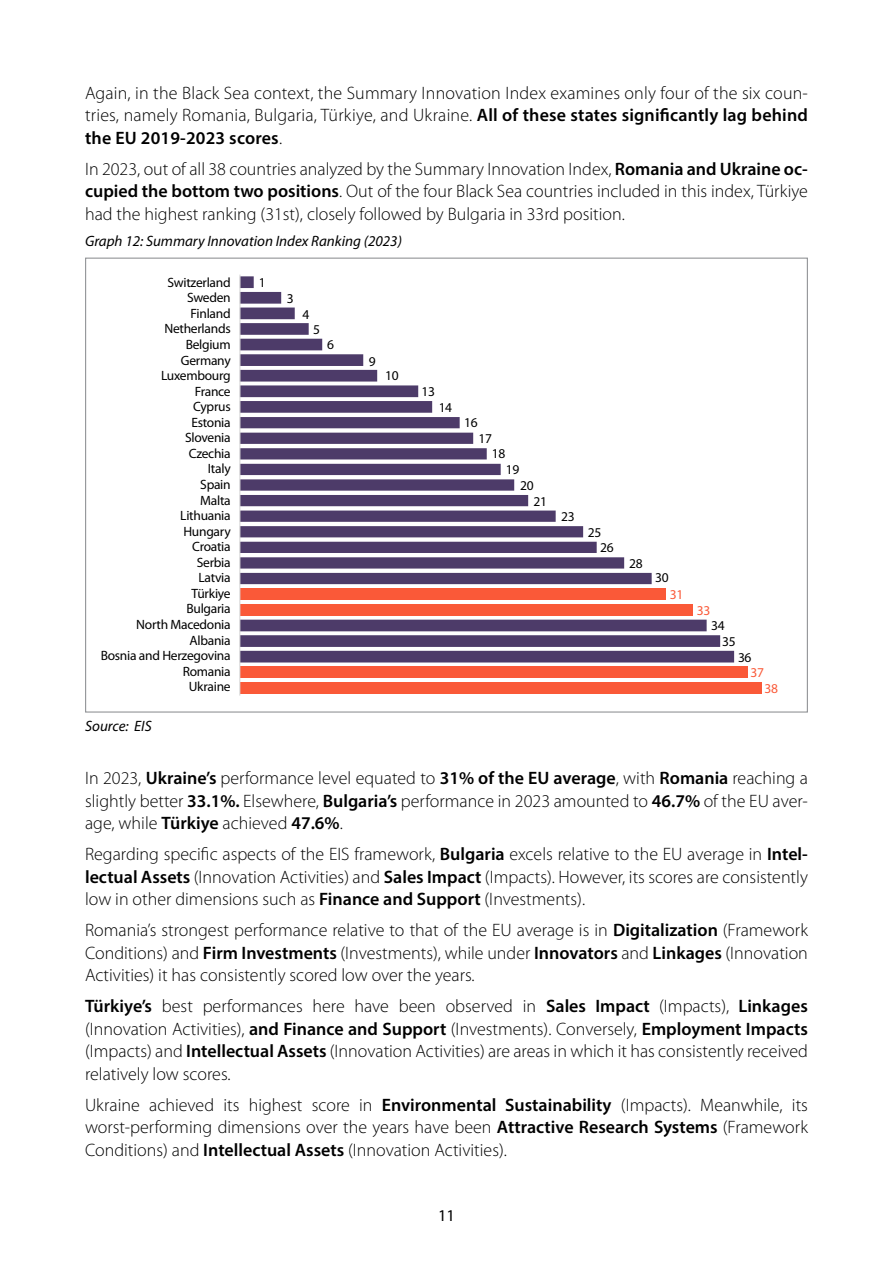
<style>
.page{position:relative;width:893px;height:1263px;background:#fff}
.page>*{position:absolute;margin:0;border:0;box-sizing:border-box;transform-origin:0 0}
.t1{font:300 18px/22.5px "Myriad Pro";color:#000;text-align:justify}
.t2{font:16.5px "Myriad Pro";color:#000}
.t3{font:italic 15px "Myriad Pro";color:#000}
.t4{font:13.5px/15.6px "Myriad Pro";letter-spacing:-.02em;color:#000}
.t5{font:13.5px "Myriad Pro";letter-spacing:-.02em;color:#fa5938}
.s1{font-weight:600}
</style>
<div class="page">
<div style="left:240px;top:682px;width:521px;height:11px;background:#fa5938"></div>
<div style="left:240px;top:666px;width:508px;height:12px;background:#fa5938"></div>
<svg style="left:241px;top:276px;width:493px;height:386px"></svg>
<hr style="left:239px;top:275px;width:2px;height:421px;background:#d9d9d9">
<p class="t1" style="left:85px;top:81px;width:724px">Again, in the Black Sea context, the Summary Innovation Index examines only four of the six coun&shy;tries, namely Romania, Bulgaria, Türkiye, and Ukraine. <span class="s1">All of these states significantly lag behind the EU 2019-2023 scores</span>.</p>
<p class="t1" style="left:85px;top:157px;width:724px">In 2023, out of all 38 countries analyzed by the Summary Innovation Index, <span class="s1">Romania and Ukraine oc&shy;cupied the bottom two positions</span>. Out of the four Black Sea countries included in this index, Türkiye had the highest ranking (31st), closely followed by Bulgaria in 33rd position.</p>
<p class="t3" style="left:85px;top:232px;width:318px">Graph 12: Summary Innovation Index Ranking (2023)</p>
<p class="t4" style="left:259px;top:274px;width:8px">1</p>
<p class="t4" style="left:287px;top:290px;width:8px">3</p>
<p class="t4" style="left:303px;top:306px;width:8px">4</p>
<p class="t4" style="left:313px;top:321px;width:8px">5</p>
<p class="t4" style="left:327px;top:337px;width:8px">6</p>
<p class="t4" style="left:369px;top:354px;width:8px">9</p>
<p class="t4" style="left:385px;top:367px;width:15px">10</p>
<p class="t4" style="left:422px;top:383px;width:15px">13</p>
<p class="t4" style="left:439px;top:399px;width:15px">14</p>
<p class="t4" style="left:464px;top:415px;width:15px">16</p>
<p class="t4" style="left:492px;top:430px;width:15px;text-indent:-13px">17<br>18</p>
<p class="t4" style="left:506px;top:462px;width:15px">19</p>
<p class="t4" style="left:533px;top:477px;width:15px;line-height:16px;text-indent:-13px">20<br>21</p>
<p class="t4" style="left:561px;top:509px;width:15px">23</p>
<p class="t4" style="left:600px;top:524px;width:15px;text-indent:-12px">25<br>26</p>
<p class="t4" style="left:629px;top:555px;width:15px">28</p>
<p class="t4" style="left:655px;top:570px;width:15px">30</p>
<p class="t5" style="left:670px;top:586px;width:15px">31</p>
<p class="t5" style="left:697px;top:602px;width:15px">33</p>
<p class="t4" style="left:722px;top:617px;width:15px;text-indent:-11px">34<br>35</p>
<p class="t4" style="left:738px;top:649px;width:15px">36</p>
<p class="t5" style="left:750px;top:664px;width:15px">37</p>
<p class="t5" style="left:765px;top:680px;width:15px">38</p>
<p class="t4" style="left:101px;top:274px;width:132px;text-align:right">Switzerland<br>Sweden<br>Finland<br>Netherlands<br>Belgium<br>Germany<br>Luxembourg<br>France<br>Cyprus<br>Estonia<br>Slovenia<br>Czechia<br>Italy<br>Spain<br>Malta<br>Lithuania<br>Hungary<br>Croatia<br>Serbia<br>Latvia<br>Türkiye<br>Bulgaria<br>North Macedonia<br>Albania<br>Bosnia and Herzegovina<br>Romania<br>Ukraine</p>
<p class="t3" style="left:85px;top:716px;width:68px">Source: EIS</p>
<p class="t1" style="left:85px;top:767px;width:724px">In 2023, <span class="s1">Ukraine’s</span> performance level equated to <span class="s1">31% of the EU average</span>, with <span class="s1">Romania</span> reaching a slightly better <span class="s1">33.1%.</span> Elsewhere, <span class="s1">Bulgaria’s</span> performance in 2023 amounted to <span class="s1">46.7%</span> of the EU aver&shy;age, while <span class="s1">Türkiye</span> achieved <span class="s1">47.6%</span>.</p>
<p class="t1" style="left:85px;top:843px;width:724px">Regarding specific aspects of the EIS framework, <span class="s1">Bulgaria</span> excels relative to the EU average in <span class="s1">Intel&shy;lectual Assets</span> (Innovation Activities) and <span class="s1">Sales Impact</span> (Impacts). However, its scores are consistently low in other dimensions such as <span class="s1">Finance and Support</span> (Investments).</p>
<p class="t1" style="left:85px;top:919px;width:724px">Romania’s strongest performance relative to that of the EU average is in <span class="s1">Digitalization</span> (Framework Conditions) and <span class="s1">Firm Investments</span> (Investments), while under <span class="s1">Innovators</span> and <span class="s1">Linkages</span> (Innovation Activities) it has consistently scored low over the years.</p>
<p class="t1" style="left:85px;top:995px;width:724px"><span class="s1">Türkiye’s</span> best performances here have been observed in <span class="s1">Sales Impact</span> (Impacts), <span class="s1">Linkages </span>(Innovation Activities), <span class="s1">and Finance and Support</span> (Investments). Conversely, <span class="s1">Employment Impacts </span>(Impacts) and <span class="s1">Intellectual Assets</span> (Innovation Activities) are areas in which it has consistently received relatively low scores.</p>
<p class="t1" style="left:85px;top:1093px;width:724px">Ukraine achieved its highest score in <span class="s1">Environmental Sustainability</span> (Impacts). Meanwhile, its worst-performing dimensions over the years have been <span class="s1">Attractive Research Systems</span> (Framework Conditions) and <span class="s1">Intellectual Assets</span> (Innovation Activities).</p>
<p class="t2" style="left:438px;top:1205px;width:18px">11</p>
</div>
